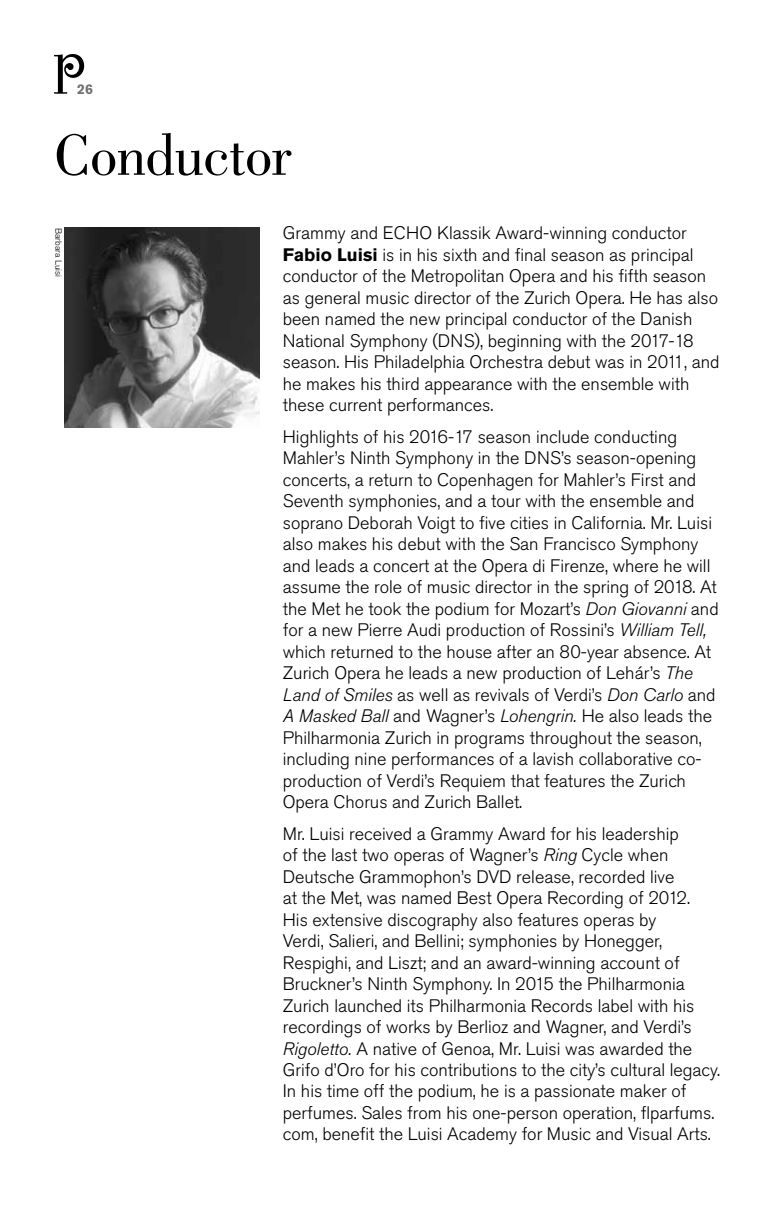
<style>
.page{position:relative;width:774px;height:1224px;background:#fff}
.page>*{position:absolute;margin:0;border:0;box-sizing:border-box;transform-origin:0 0}
.t1{font:60px "Bodoni";letter-spacing:-.015em;color:#000}
.t2{font:300 18px/21.4px "Akzidenz Grotesk Pro";color:#000}
.t3{font:700 14px "Akzidenz Grotesk Pro";color:#717275}
.t4{font:300 9px "Akzidenz Grotesk Pro";color:#000}
.s1{font-weight:700}
.s2{font-style:italic}
</style>
<div class="page">
<svg style="left:54px;top:54px;width:30px;height:40px"></svg>
<img style="left:64px;top:228px;width:196px;height:200px">
<p class="t3" style="left:77px;top:80px;width:17px">26</p>
<h1 class="t1" style="left:54px;top:122px;width:239px">Conductor</h1>
<p class="t4" style="left:64px;top:228px;width:51px;rotate:90deg">Barbara Luisi</p>
<p class="t2" style="left:283px;top:222px;width:438px">Grammy and ECHO Klassik Award-winning conductor <span class="s1">Fabio Luisi</span> is in his sixth and final season as principal conductor of the Metropolitan Opera and his fifth season as general music director of the Zurich Opera. He has also been named the new principal conductor of the Danish National Symphony (DNS), beginning with the 2017-18 season. His Philadelphia Orchestra debut was in 2011, and he makes his third appearance with the ensemble with these current performances.</p>
<p class="t2" style="left:283px;top:426px;width:437px">Highlights of his 2016-17 season include conducting Mahler’s Ninth Symphony in the DNS’s season-opening concerts, a return to Copenhagen for Mahler’s First and Seventh symphonies, and a tour with the ensemble and soprano Deborah Voigt to five cities in California. Mr. Luisi also makes his debut with the San Francisco Symphony and leads a concert at the Opera di Firenze, where he will assume the role of music director in the spring of 2018. At the Met he took the podium for Mozart’s <span class="s2">Don Giovanni</span> and for a new Pierre Audi production of Rossini’s <span class="s2">William Tell, </span>which returned to the house after an 80-year absence. At Zurich Opera he leads a new production of Lehár’s <span class="s2">The Land of Smiles</span> as well as revivals of Verdi’s <span class="s2">Don Carlo</span> and <span class="s2">A Masked Ball</span> and Wagner’s <span class="s2">Lohengrin.</span> He also leads the Philharmonia Zurich in programs throughout the season, including nine performances of a lavish collaborative co&shy;production of Verdi’s Requiem that features the Zurich Opera Chorus and Zurich Ballet.</p>
<p class="t2" style="left:283px;top:823px;width:439px">Mr. Luisi received a Grammy Award for his leadership<br>of the last two operas of Wagner’s <span class="s2">Ring</span> Cycle when Deutsche Grammophon’s DVD release, recorded live<br>at the Met, was named Best Opera Recording of 2012.<br>His extensive discography also features operas by<br>Verdi, Salieri, and Bellini; symphonies by Honegger, Respighi, and Liszt; and an award-winning account of Bruckner’s Ninth Symphony. In 2015 the Philharmonia Zurich launched its Philharmonia Records label with his recordings of works by Berlioz and Wagner, and Verdi’s <span class="s2">Rigoletto.</span> A native of Genoa, Mr. Luisi was awarded the Grifo d’Oro for his contributions to the city’s cultural legacy.<br>In his time off the podium, he is a passionate maker of perfumes. Sales from his one-person operation, flparfums. com, benefit the Luisi Academy for Music and Visual Arts.</p>
</div>
